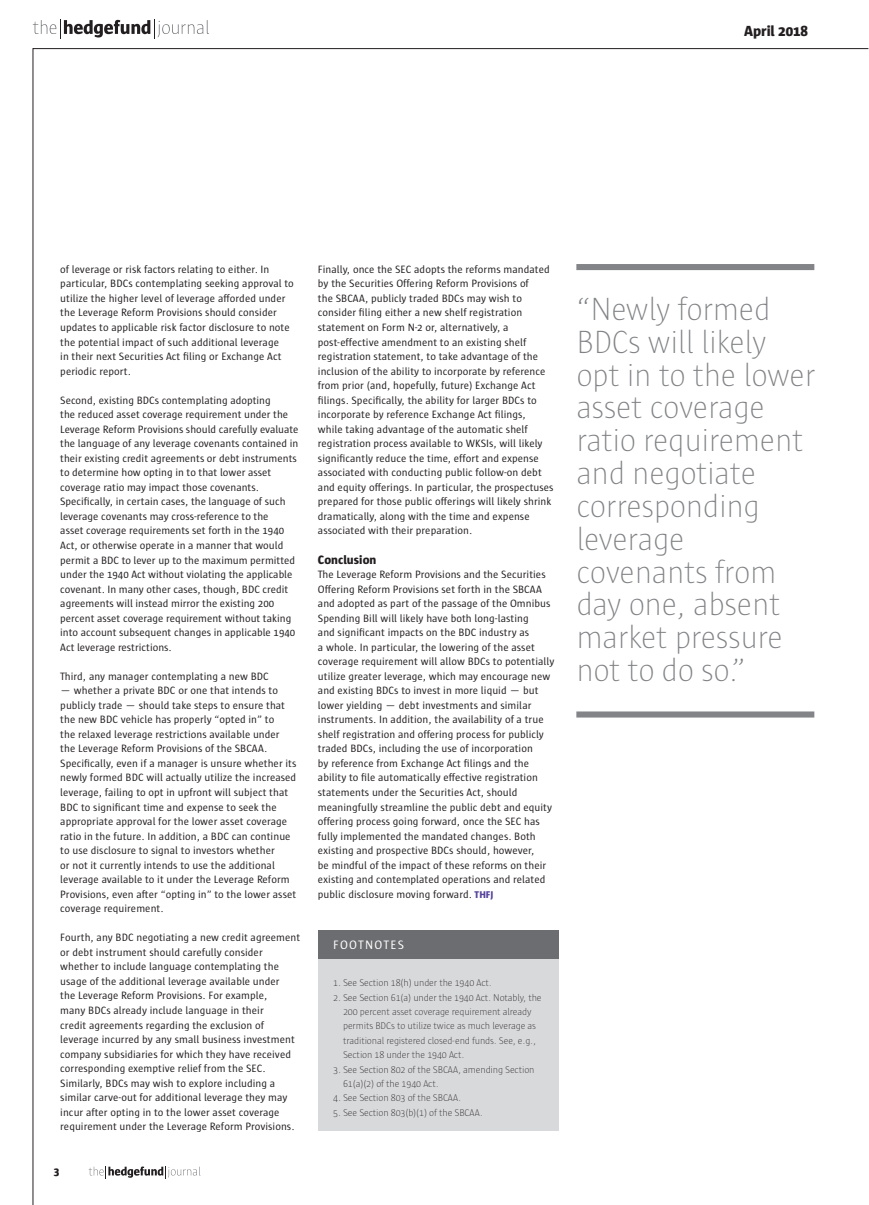
<style>
.page{position:relative;width:869px;height:1205px;background:#fff}
.page>*{position:absolute;margin:0;border:0;box-sizing:border-box;transform-origin:0 0}
.t1{font:200 32.88px/32.9px "Sun";letter-spacing:-.015em;color:#808285}
.t2{font:800 15px "Sun";letter-spacing:-.005em;color:#231f20}
.t3{font:800 12.5px "Sun";letter-spacing:.005em;color:#231f20}
.t4{font:12.5px "Sun";letter-spacing:.1em;color:#fff}
.t5{font:800 11.25px "Sun";color:#231f20}
.t6{font:10.88px/14.5px "Sun";letter-spacing:.005em;color:#231f20}
.t7{font:200 10px/14.4px "Sun";letter-spacing:-.015em;color:#231f20}
.s1{font-weight:800;font-size:10px;color:#56439b}
</style>
<div class="page">
<svg style="left:33px;top:19px;width:176px;height:20px"></svg>
<svg style="left:89px;top:1166px;width:111px;height:12px"></svg>
<div style="left:317px;top:944px;width:241px;height:186px;background:#d8d9db"></div>
<div style="left:317px;top:930px;width:241px;height:29px;background:#6c6d70"></div>
<div style="left:576px;top:264px;width:238px;height:6px;background:#828487"></div>
<div style="left:576px;top:711px;width:238px;height:6px;background:#828487"></div>
<h2 class="t2" style="left:743px;top:22px;width:65px">April 2018</h2>
<p class="t6" style="left:60px;top:262px;width:235px">of leverage or risk factors relating to either. In particular, BDCs contemplating seeking approval to utilize the higher level of leverage afforded under the Leverage Reform Provisions should consider updates to applicable risk factor disclosure to note the potential impact of such additional leverage<br>in their next Securities Act filing or Exchange Act periodic report.</p>
<p class="t6" style="left:60px;top:393px;width:240px">Second, existing BDCs contemplating adopting<br>the reduced asset coverage requirement under the Leverage Reform Provisions should carefully evaluate the language of any leverage covenants contained in their existing credit agreements or debt instruments to determine how opting in to that lower asset coverage ratio may impact those covenants.<br>Specifically, in certain cases, the language of such leverage covenants may cross-reference to the<br>asset coverage requirements set forth in the 1940<br>Act, or otherwise operate in a manner that would permit a BDC to lever up to the maximum permitted under the 1940 Act without violating the applicable covenant. In many other cases, though, BDC credit agreements will instead mirror the existing 200 percent asset coverage requirement without taking into account subsequent changes in applicable 1940<br>Act leverage restrictions.</p>
<p class="t6" style="left:60px;top:669px;width:210px">Third, any manager contemplating a new BDC</p>
<p class="t6" style="left:60px;top:683px;width:238px">— whether a private BDC or one that intends to publicly trade — should take steps to ensure that the new BDC vehicle has properly “opted in” to<br>the relaxed leverage restrictions available under the Leverage Reform Provisions of the SBCAA.<br>Specifically, even if a manager is unsure whether its newly formed BDC will actually utilize the increased leverage, failing to opt in upfront will subject that BDC to significant time and expense to seek the appropriate approval for the lower asset coverage ratio in the future. In addition, a BDC can continue to use disclosure to signal to investors whether<br>or not it currently intends to use the additional leverage available to it under the Leverage Reform Provisions, even after “opting in” to the lower asset coverage requirement.</p>
<p class="t6" style="left:60px;top:930px;width:241px">Fourth, any BDC negotiating a new credit agreement or debt instrument should carefully consider whether to include language contemplating the usage of the additional leverage available under<br>the Leverage Reform Provisions. For example,<br>many BDCs already include language in their<br>credit agreements regarding the exclusion of leverage incurred by any small business investment company subsidiaries for which they have received corresponding exemptive relief from the SEC.<br>Similarly, BDCs may wish to explore including a similar carve-out for additional leverage they may incur after opting in to the lower asset coverage requirement under the Leverage Reform Provisions.</p>
<p class="t5" style="left:54px;top:1165px;width:7px">3</p>
<p class="t6" style="left:318px;top:262px;width:237px">Finally, once the SEC adopts the reforms mandated by the Securities Offering Reform Provisions of<br>the SBCAA, publicly traded BDCs may wish to consider filing either a new shelf registration statement on Form N-2 or, alternatively, a post-effective amendment to an existing shelf registration statement, to take advantage of the inclusion of the ability to incorporate by reference from prior (and, hopefully, future) Exchange Act filings. Specifically, the ability for larger BDCs to incorporate by reference Exchange Act filings,<br>while taking advantage of the automatic shelf registration process available to WKSIs, will likely significantly reduce the time, effort and expense associated with conducting public follow-on debt and equity offerings. In particular, the prospectuses prepared for those public offerings will likely shrink dramatically, along with the time and expense associated with their preparation.</p>
<p class="t3" style="left:318px;top:552px;width:60px">Conclusion</p>
<p class="t6" style="left:318px;top:567px;width:238px">The Leverage Reform Provisions and the Securities Offering Reform Provisions set forth in the SBCAA and adopted as part of the passage of the Omnibus Spending Bill will likely have both long-lasting<br>and significant impacts on the BDC industry as<br>a whole. In particular, the lowering of the asset coverage requirement will allow BDCs to potentially utilize greater leverage, which may encourage new and existing BDCs to invest in more liquid — but lower yielding — debt investments and similar instruments. In addition, the availability of a true shelf registration and offering process for publicly traded BDCs, including the use of incorporation<br>by reference from Exchange Act filings and the ability to file automatically effective registration statements under the Securities Act, should meaningfully streamline the public debt and equity offering process going forward, once the SEC has fully implemented the mandated changes. Both existing and prospective BDCs should, however,<br>be mindful of the impact of these reforms on their existing and contemplated operations and related public disclosure moving forward. <span class="s1">THFJ</span></p>
<p class="t4" style="left:333px;top:938px;width:72px">FOOTNOTES</p>
<p class="t7" style="left:333px;top:975px;width:160px">1. See Section 18(h) under the 1940 Act.</p>
<p class="t7" style="left:343px;top:990px;width:200px;text-indent:-10px">2. See Section 61(a) under the 1940 Act. Notably, the 200 percent asset coverage requirement already permits BDCs to utilize twice as much leverage as traditional registered closed-end funds. See, e.g., Section 18 under the 1940 Act.</p>
<p class="t7" style="left:343px;top:1062px;width:193px;text-indent:-10px">3. See Section 802 of the SBCAA, amending Section<br>61(a)(2) of the 1940 Act.</p>
<p class="t7" style="left:333px;top:1091px;width:129px">4. See Section 803 of the SBCAA.</p>
<p class="t7" style="left:333px;top:1105px;width:151px">5. See Section 803(b)(1) of the SBCAA.</p>
<p class="t1" style="left:576px;top:293px;width:241px">“Newly formed<br>BDCs will likely opt in to the lower asset coverage ratio requirement and negotiate corresponding leverage covenants from day one, absent market pressure not to do so.”</p>
</div>
